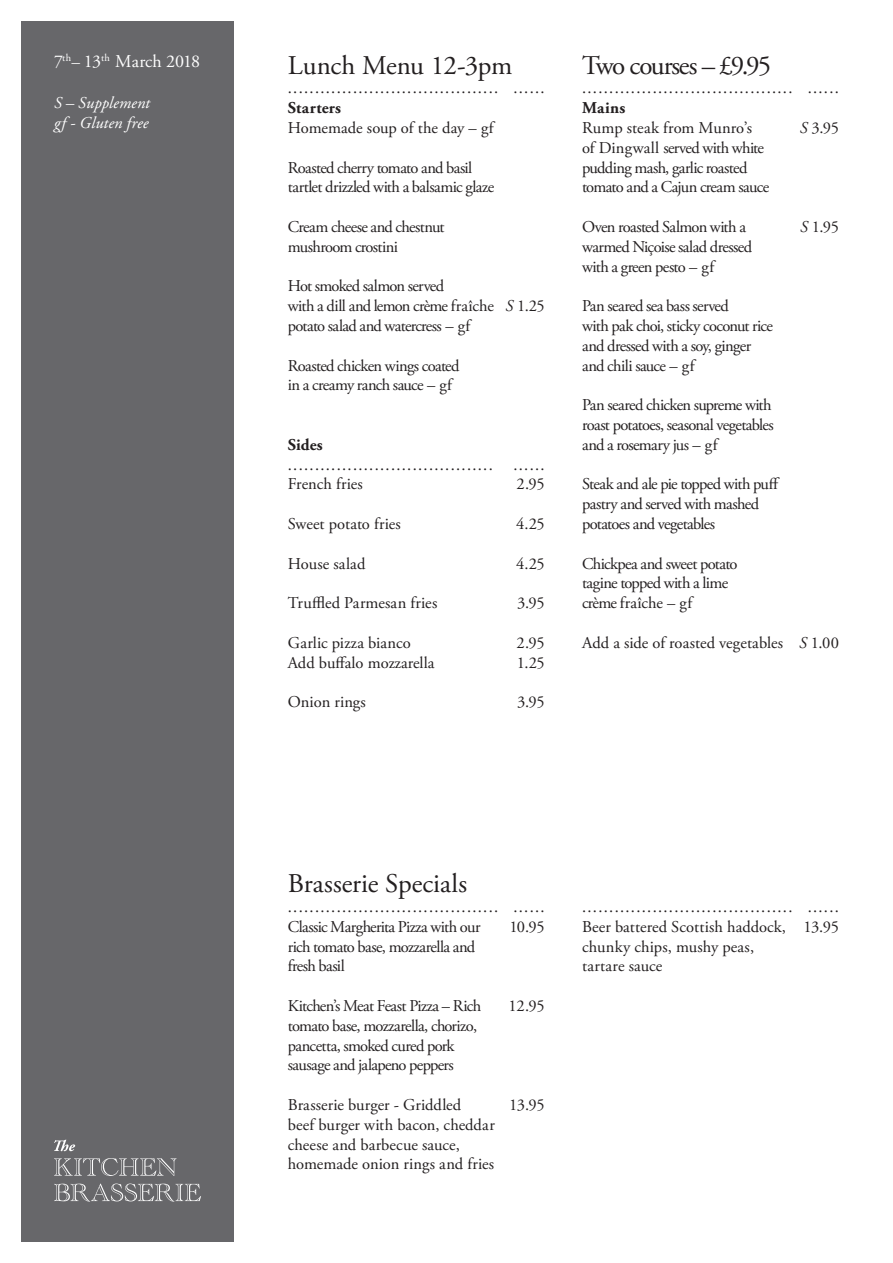
<style>
.page{position:relative;width:893px;height:1263px;background:#fff}
.page>*{position:absolute;margin:0;border:0;box-sizing:border-box;transform-origin:0 0}
.t1{font:27px "Adobe Garamond Pro";letter-spacing:-.015em;color:#231f20}
.t2{font:27px "Adobe Garamond Pro";letter-spacing:-.045em;color:#231f20}
.t3{font:18px "Adobe Garamond Pro";letter-spacing:-.005em;color:#fff}
.t4{font:16.5px/19.8px "Adobe Garamond Pro";letter-spacing:-.03em;color:#231f20}
.t5{font:16.5px/19.8px "Adobe Garamond Pro";letter-spacing:.005em;color:#231f20}
.t6{font:16.5px/19.8px "Adobe Garamond Pro";color:#231f20}
.t7{font:italic 16.5px/19.8px "Adobe Garamond Pro";letter-spacing:.005em;color:#fff}
.t8{font:16.5px "Adobe Garamond Pro";letter-spacing:-.005em;color:#231f20}
.t9{font:16.5px "Adobe Garamond Pro";letter-spacing:.01em;color:#231f20}
.t10{font:700 16.5px "Adobe Garamond Pro";letter-spacing:.01em;color:#231f20}
.s1{font-style:italic;font-size:16.5px}
.s2{font-style:italic}
</style>
<div class="page">
<div style="left:21px;top:21px;width:213px;height:1221px;background:#67676a"></div>
<svg style="left:54px;top:1140px;width:21px;height:11px"></svg>
<svg style="left:54px;top:1158px;width:123px;height:18px"></svg>
<svg style="left:54px;top:1183px;width:147px;height:18px"></svg>
<p class="t3" style="left:54px;top:51px;width:147px">7<sup>th</sup><span class="s1">–</span> 13<sup>th</sup> March 2018</p>
<p class="t7" style="left:54px;top:94px;width:97px">S – Supplement gf - Gluten free</p>
<p class="t10" style="left:288px;top:98px;width:55px">Starters</p>
<h1 class="t1" style="left:288px;top:49px;width:226px">Lunch Menu 12-3pm</h1>
<p class="t4" style="left:288px;top:79px;width:212px">.......................................</p>
<p class="t4" style="left:513px;top:79px;width:33px">......</p>
<p class="t8" style="left:288px;top:118px;width:207px">Homemade soup of the day – gf</p>
<p class="t4" style="left:288px;top:158px;width:208px">Roasted cherry tomato and basil tartlet drizzled with a balsamic glaze</p>
<p class="t4" style="left:288px;top:217px;width:158px">Cream cheese and chestnut mushroom crostini</p>
<p class="t4" style="left:288px;top:277px;width:208px">Hot smoked salmon served<br>with a dill and lemon crème fraîche potato salad and watercress – gf</p>
<p class="t4" style="left:288px;top:356px;width:173px">Roasted chicken wings coated in a creamy ranch sauce – gf</p>
<p class="t4" style="left:505px;top:297px;width:41px"><span class="s2">S</span> 1.25</p>
<p class="t10" style="left:288px;top:435px;width:37px">Sides</p>
<p class="t6" style="left:288px;top:455px;width:206px">......................................<br>French fries</p>
<p class="t5" style="left:288px;top:514px;width:115px">Sweet potato fries</p>
<p class="t5" style="left:288px;top:554px;width:79px">House salad</p>
<p class="t9" style="left:288px;top:593px;width:151px">Truffled Parmesan fries</p>
<p class="t6" style="left:288px;top:633px;width:148px">Garlic pizza bianco<br>Add buffalo mozzarella</p>
<p class="t6" style="left:288px;top:693px;width:79px">Onion rings</p>
<p class="t4" style="left:513px;top:455px;width:33px">......<br>2.95</p>
<p class="t4" style="left:516px;top:514px;width:30px">4.25</p>
<p class="t4" style="left:516px;top:554px;width:30px">4.25</p>
<p class="t4" style="left:517px;top:594px;width:29px">3.95</p>
<p class="t4" style="left:516px;top:633px;width:30px">2.95<br>1.25</p>
<p class="t4" style="left:517px;top:693px;width:29px">3.95</p>
<h1 class="t2" style="left:582px;top:49px;width:191px">Two courses – £9.95</h1>
<p class="t4" style="left:582px;top:79px;width:212px">.......................................</p>
<p class="t10" style="left:582px;top:98px;width:45px">Mains</p>
<p class="t4" style="left:582px;top:118px;width:189px">Rump steak from Munro’s<br>of Dingwall served with white pudding mash, garlic roasted tomato and a Cajun cream sauce</p>
<p class="t4" style="left:582px;top:217px;width:171px">Oven roasted Salmon with a warmed Niçoise salad dressed with a green pesto – gf</p>
<p class="t4" style="left:582px;top:297px;width:192px">Pan seared sea bass served<br>with pak choi, sticky coconut rice and dressed with a soy, ginger and chili sauce – gf</p>
<p class="t4" style="left:582px;top:396px;width:193px;text-align:justify">Pan seared chicken supreme with roast potatoes, seasonal vegetables and a rosemary jus – gf</p>
<p class="t4" style="left:582px;top:475px;width:199px">Steak and ale pie topped with puff pastry and served with mashed potatoes and vegetables</p>
<p class="t4" style="left:582px;top:554px;width:157px">Chickpea and sweet potato tagine topped with a lime crème fraîche – gf</p>
<p class="t6" style="left:582px;top:633px;width:203px">Add a side of roasted vegetables</p>
<p class="t4" style="left:808px;top:79px;width:33px">......</p>
<p class="t4" style="left:800px;top:118px;width:41px"><span class="s2">S</span> 3.95</p>
<p class="t4" style="left:800px;top:217px;width:40px"><span class="s2">S</span> 1.95</p>
<p class="t4" style="left:799px;top:633px;width:41px"><span class="s2">S</span> 1.00</p>
<h1 class="t1" style="left:288px;top:867px;width:181px">Brasserie Specials</h1>
<p class="t4" style="left:288px;top:897px;width:212px">.......................................<br>Classic Margherita Pizza with our rich tomato base, mozzarella and fresh basil</p>
<p class="t4" style="left:288px;top:996px;width:195px">Kitchen’s Meat Feast Pizza – Rich tomato base, mozzarella, chorizo, pancetta, smoked cured pork sausage and jalapeno peppers</p>
<p class="t5" style="left:288px;top:1095px;width:208px">Brasserie burger - Griddled<br>beef burger with bacon, cheddar cheese and barbecue sauce, homemade onion rings and fries</p>
<p class="t4" style="left:509px;top:897px;width:37px">......<br>10.95</p>
<p class="t4" style="left:509px;top:996px;width:38px">12.95</p>
<p class="t4" style="left:509px;top:1095px;width:37px">13.95</p>
<p class="t5" style="left:582px;top:897px;width:212px">.......................................<br>Beer battered Scottish haddock, chunky chips, mushy peas, tartare sauce</p>
<p class="t4" style="left:803px;top:897px;width:37px">......<br>13.95</p>
</div>
